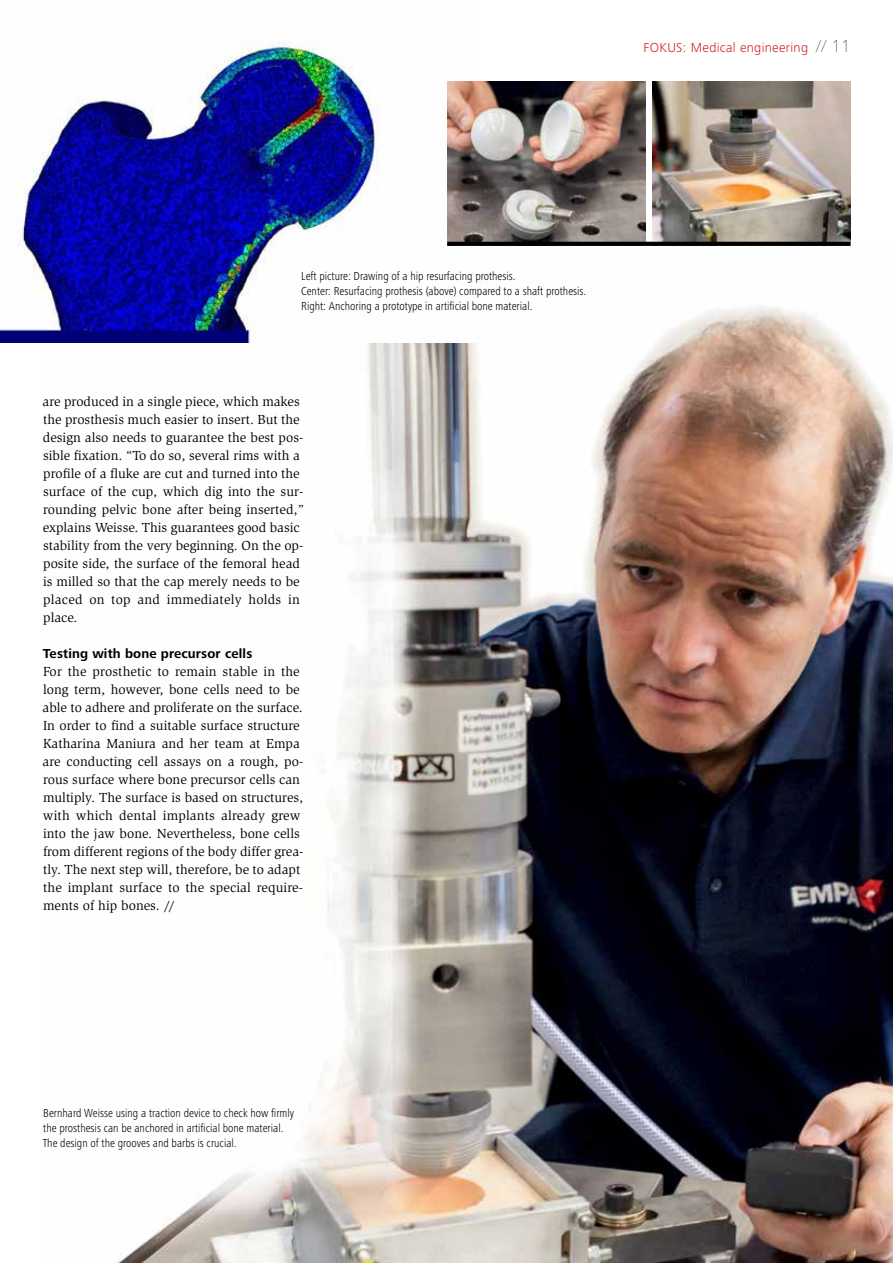
<style>
.page{position:relative;width:893px;height:1263px;background:#fff}
.page>*{position:absolute;margin:0;border:0;box-sizing:border-box;transform-origin:0 0}
.t1{font:13.5px/18px "Slimbach Std";color:#000}
.t2{font:700 13.5px "Frutiger Next Pro";letter-spacing:.01em;color:#000}
.t3{font:300 13.5px "Frutiger Next Pro";letter-spacing:.025em;color:#d71920}
.t4{font:300 condensed 12px/15px "Frutiger Next Pro";color:#000}
.s1{font-weight:900;font-size:18px;color:#000}
</style>
<div class="page">
<img style="left:43px;top:244px;width:850px;height:1019px">
<img style="left:0;top:39px;width:479px;height:303px">
<img style="left:448px;top:82px;width:197px;height:160px">
<img style="left:653px;top:82px;width:197px;height:160px">
<svg style="left:447px;top:242px;width:403px;height:4px;background:#030302"></svg>
<p class="t3" style="left:643px;top:40px;width:208px">FOKUS: Medical engineering <span class="s1">// 11</span></p>
<p class="t4" style="left:301px;top:268px;width:287px">Left picture: Drawing of a hip resurfacing prothesis.<br>Center: Resurfacing prothesis (above) compared to a shaft prothesis.<br>Right: Anchoring a prototype in artificial bone material.</p>
<p class="t1" style="left:43px;top:392px;width:263px">are produced in a single piece, which makes the prosthesis much easier to insert. But the design also needs to guarantee the best pos&shy;sible fixation. “To do so, several rims with a profile of a fluke are cut and turned into the surface of the cup, which dig into the sur&shy;rounding pelvic bone after being inserted,” explains Weisse. This guarantees good basic stability from the very beginning. On the op&shy;posite side, the surface of the femoral head is milled so that the cap merely needs to be placed on top and immediately holds in place.</p>
<p class="t2" style="left:43px;top:646px;width:211px">Testing with bone precursor cells</p>
<p class="t1" style="left:43px;top:662px;width:262px">For the prosthetic to remain stable in the long term, however, bone cells need to be able to adhere and proliferate on the surface.<br>In order to find a suitable surface structure Katharina Maniura and her team at Empa are conducting cell assays on a rough, po&shy;rous surface where bone precursor cells can multiply. The surface is based on structures, with which dental implants already grew into the jaw bone. Nevertheless, bone cells from different regions of the body differ grea&shy;tly. The next step will, therefore, be to adapt the implant surface to the special require&shy;ments of hip bones. //</p>
<p class="t4" style="left:43px;top:1105px;width:253px">Bernhard Weisse using a traction device to check how firmly the prosthesis can be anchored in artificial bone material.<br>The design of the grooves and barbs is crucial.</p>
</div>
